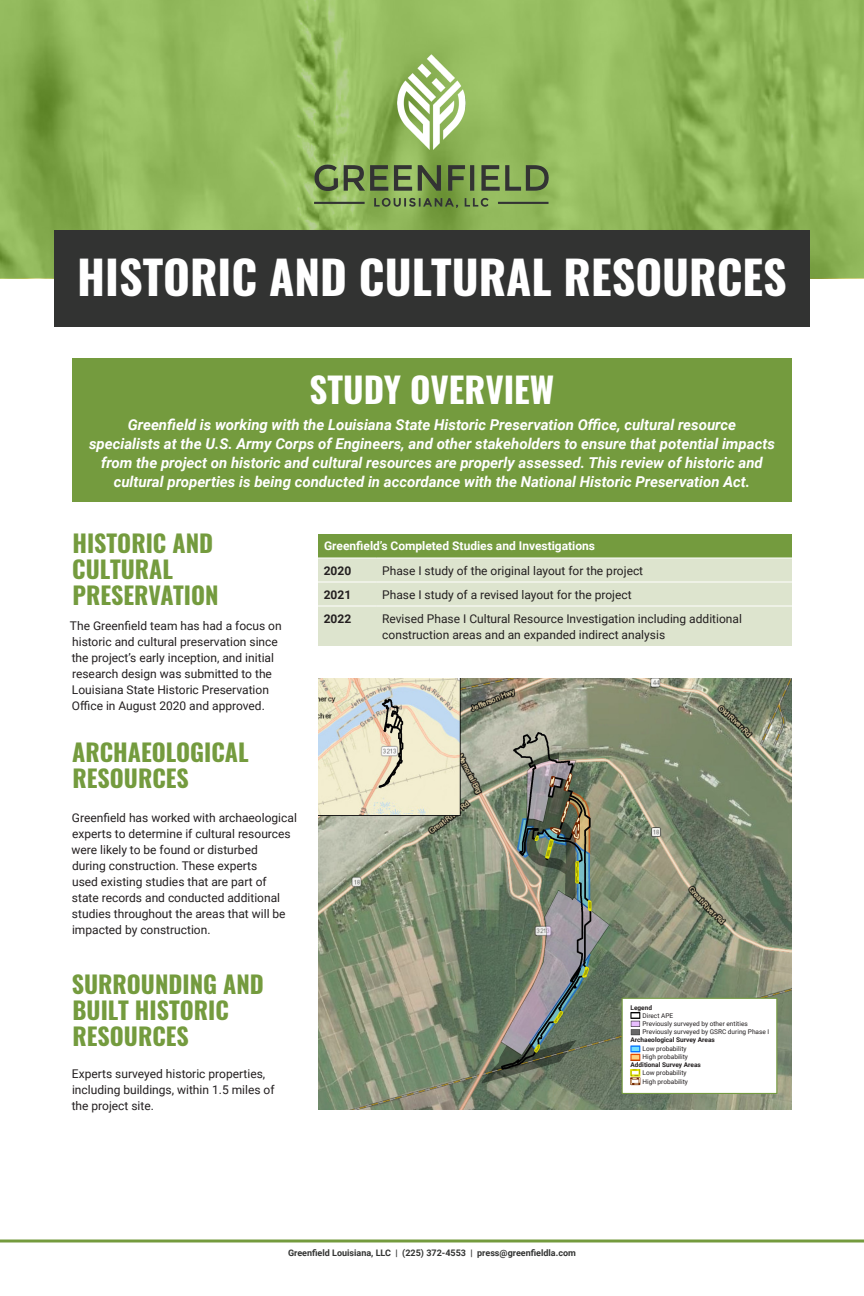
<style>
.page{position:relative;width:864px;height:1296px;background:#fff}
.page>*{position:absolute;margin:0;border:0;box-sizing:border-box;transform-origin:0 0}
.t1{font:700 46px "Oswald";color:#fff}
.t2{font:700 35px "Oswald";color:#fff}
.Heading_3{font:700 24px/26px "Oswald";color:#749b3e}
.Callout_Box{font:italic 700 15px/19px "Roboto";color:#fff;text-align:center}
.Basic{font:12px/16px "Roboto";color:#231f20}
.t3{font:700 12px "Roboto";color:#fff}
.t4{font:700 12px "Roboto";color:#231f20}
.t5{font:700 9px "Roboto";color:#323332}
.t6{font:6.5px/8.2px "Roboto";color:#231f20}
.t7{font:700 6.5px "Roboto";color:#231f20}
</style>
<div class="page">
<svg style="left:0;top:0;width:864px;height:278px;background:#91b85b"></svg>
<div style="left:318px;top:534px;width:474px;height:24px;background:#749b3e"></div>
<div style="left:318px;top:559px;width:474px;height:87px;background:#dde4ce"></div>
<hr style="left:318px;top:582px;width:58px;height:1px;background:#fff">
<hr style="left:376px;top:582px;width:416px;height:1px;background:#fff">
<hr style="left:318px;top:606px;width:58px;height:1px;background:#fff">
<hr style="left:376px;top:606px;width:416px;height:1px;background:#fff">
<img style="left:312px;top:54px;width:240px;height:153px">
<div style="left:54px;top:230px;width:756px;height:97px;background:#323332"></div>
<hr style="left:0;top:1240px;width:864px;height:2px;background:#749b3e">
<div style="left:72px;top:358px;width:720px;height:144px;background:#749b3e"></div>
<img style="left:318px;top:678px;width:474px;height:432px">
<div style="left:622px;top:998px;width:155px;height:96px;background:#fff;border:1px solid #749b3e"></div>
<img style="left:631px;top:1012px;width:10px;height:48px">
<img style="left:630px;top:1069px;width:11px;height:17px">
<p class="t1" style="left:77px;top:245px;width:711px">HISTORIC AND CULTURAL RESOURCES</p>
<p class="t2" style="left:310px;top:365px;width:246px">STUDY OVERVIEW</p>
<p class="Callout_Box" style="left:89px;top:415px;width:687px">Greenfield is working with the Louisiana State Historic Preservation Office, cultural resource<br>specialists at the U.S. Army Corps of Engineers, and other stakeholders to ensure that potential impacts from the project on historic and cultural resources are properly assessed. This review of historic and cultural properties is being conducted in accordance with the National Historic Preservation Act.</p>
<p class="Heading_3" style="left:72px;top:531px;width:148px">HISTORIC AND<br>CULTURAL<br>PRESERVATION</p>
<p class="Basic" style="left:70px;top:617px;width:213px">The Greenfield team has had a focus on historic and cultural preservation since the project’s early inception, and initial research design was submitted to the Louisiana State Historic Preservation Office in August 2020 and approved.</p>
<p class="Heading_3" style="left:72px;top:740px;width:178px">ARCHAEOLOGICAL<br>RESOURCES</p>
<p class="Basic" style="left:72px;top:809px;width:227px">Greenfield has worked with archaeological experts to determine if cultural resources were likely to be found or disturbed<br>during construction. These experts<br>used existing studies that are part of<br>state records and conducted additional studies throughout the areas that will be impacted by construction.</p>
<p class="Heading_3" style="left:72px;top:972px;width:194px">SURROUNDING AND<br>BUILT HISTORIC<br>RESOURCES</p>
<p class="Basic" style="left:72px;top:1065px;width:204px">Experts surveyed historic properties, including buildings, within 1.5 miles of the project site.</p>
<p class="t3" style="left:324px;top:537px;width:273px">Greenfield’s Completed Studies and Investigations</p>
<p class="t4" style="left:324px;top:562px;width:29px">2020</p>
<p class="Basic" style="left:382px;top:562px;width:263px">Phase I study of the original layout for the project</p>
<p class="t4" style="left:324px;top:586px;width:29px">2021</p>
<p class="Basic" style="left:382px;top:586px;width:251px">Phase I study of a revised layout for the project</p>
<p class="t4" style="left:324px;top:610px;width:29px">2022</p>
<p class="Basic" style="left:382px;top:610px;width:361px">Revised Phase I Cultural Resource Investigation including additional construction areas and an expanded indirect analysis</p>
<p class="t7" style="left:631px;top:1003px;width:23px">Legend</p>
<p class="t6" style="left:643px;top:1011px;width:128px">Direct APE<br>Previously surveyed by other entities<br>Previously surveyed by GSRC during Phase I</p>
<p class="t7" style="left:631px;top:1035px;width:86px">Archaeological Survey Areas</p>
<p class="t6" style="left:643px;top:1044px;width:47px">Low probability<br>High probability</p>
<p class="t7" style="left:631px;top:1060px;width:72px">Additional Survey Areas</p>
<p class="t6" style="left:643px;top:1068px;width:47px;line-height:8.7px">Low probability<br>High probability</p>
<p class="t5" style="left:288px;top:1246px;width:289px">Greenfield Louisiana, LLC | (225) 372-4553 | press@greenfieldla.com</p>
</div>
